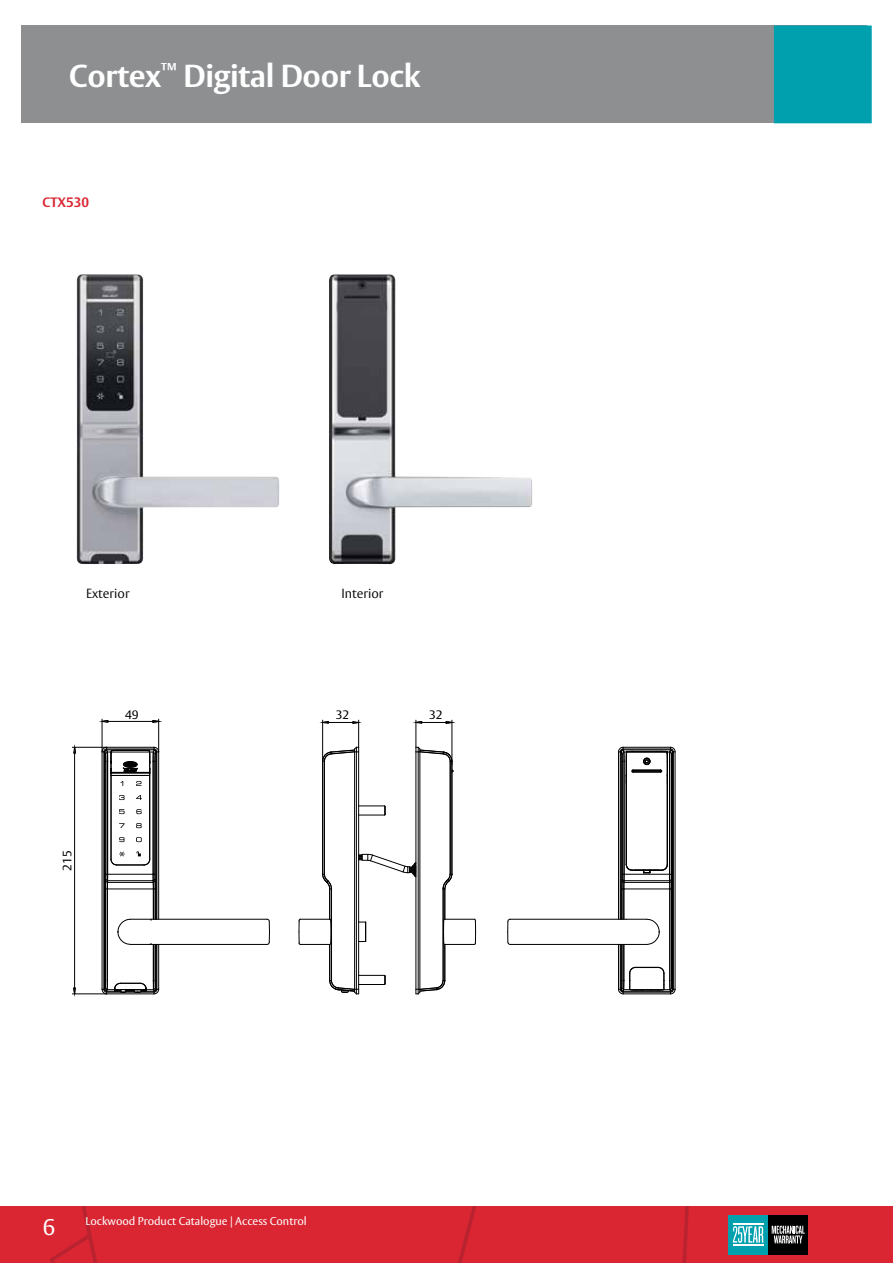
<style>
.page{position:relative;width:893px;height:1263px;background:#fff}
.page>*{position:absolute;margin:0;border:0;box-sizing:border-box;transform-origin:0 0}
.t1{font:700 31.5px "ASSA Vesta";letter-spacing:-.01em;color:#fff}
.t2{font:22.5px "ASSA Vesta";color:#fff}
.t3{font:700 13.5px "ASSA Vesta";color:#d92632}
.t4{font:300 13.05px "ASSA Vesta";color:#000}
.t5{font:12.15px "ASSA Vesta";color:#000}
.t6{font:11.25px "ASSA Vesta";color:#fff}
</style>
<div class="page">
<div style="left:0;top:1206px;width:893px;height:57px;background:#d92632"></div>
<svg style="left:57px;top:1206px;width:37px;height:34px"></svg>
<div style="left:21px;top:26px;width:846px;height:97px;background:#8d8f91"></div>
<div style="left:774px;top:26px;width:98px;height:97px;background:#00a0af"></div>
<div style="left:728px;top:1215px;width:40px;height:40px;background:#00a0af"></div>
<div style="left:768px;top:1215px;width:40px;height:40px;background:#000"></div>
<svg style="left:772px;top:1225px;width:33px;height:18px"></svg>
<svg style="left:733px;top:1226px;width:30px;height:17px"></svg>
<hr style="left:733px;top:1224px;width:30px;height:1px;background:#fff">
<hr style="left:733px;top:1244px;width:30px;height:1px;background:#fff">
<hr style="left:159px;top:696px;width:140px;height:1px;background:#000">
<hr style="left:72px;top:993px;width:35px;height:1px;background:#000">
<hr style="left:72px;top:747px;width:35px;height:1px;background:#000">
<svg style="left:74px;top:696px;width:224px;height:298px"></svg>
<hr style="left:151px;top:919px;width:116px;height:1px;background:#000">
<hr style="left:151px;top:944px;width:116px;height:1px;background:#000">
<svg style="left:266px;top:918px;width:4px;height:27px"></svg>
<hr style="left:111px;top:776px;width:1px;height:83px;background:#000">
<hr style="left:149px;top:776px;width:1px;height:83px;background:#000">
<hr style="left:104px;top:752px;width:1px;height:237px;background:#000">
<hr style="left:158px;top:944px;width:1px;height:45px;background:#000">
<hr style="left:158px;top:752px;width:1px;height:167px;background:#000">
<hr style="left:156px;top:752px;width:1px;height:167px;background:#000">
<hr style="left:156px;top:944px;width:1px;height:45px;background:#000">
<hr style="left:103px;top:752px;width:1px;height:237px;background:#000">
<hr style="left:102px;top:752px;width:1px;height:237px;background:#000">
<hr style="left:153px;top:944px;width:1px;height:36px;background:#000">
<hr style="left:153px;top:889px;width:1px;height:30px;background:#000">
<hr style="left:107px;top:889px;width:1px;height:91px;background:#000">
<hr style="left:107px;top:889px;width:46px;height:1px;background:#000">
<hr style="left:108px;top:882px;width:45px;height:1px;background:#000">
<hr style="left:155px;top:944px;width:1px;height:36px;background:#000">
<hr style="left:155px;top:889px;width:1px;height:30px;background:#000">
<hr style="left:105px;top:889px;width:1px;height:91px;background:#000">
<hr style="left:106px;top:761px;width:1px;height:113px;background:#000">
<hr style="left:155px;top:761px;width:1px;height:113px;background:#000">
<hr style="left:108px;top:880px;width:45px;height:1px;background:#000">
<hr style="left:108px;top:874px;width:45px;height:1px;background:#000">
<hr style="left:153px;top:761px;width:1px;height:113px;background:#000">
<hr style="left:107px;top:761px;width:1px;height:113px;background:#000">
<svg style="left:153px;top:874px;width:3px;height:16px"></svg>
<svg style="left:105px;top:874px;width:3px;height:16px"></svg>
<svg style="left:117px;top:918px;width:35px;height:27px"></svg>
<svg style="left:101px;top:980px;width:59px;height:15px"></svg>
<svg style="left:444px;top:918px;width:32px;height:27px"></svg>
<hr style="left:300px;top:944px;width:30px;height:1px;background:#000">
<hr style="left:300px;top:919px;width:30px;height:1px;background:#000">
<svg style="left:298px;top:918px;width:3px;height:27px"></svg>
<svg style="left:329px;top:918px;width:2px;height:27px"></svg>
<hr style="left:415px;top:752px;width:1px;height:237px;background:#000">
<hr style="left:419px;top:752px;width:1px;height:237px;background:#000">
<hr style="left:418px;top:752px;width:1px;height:237px;background:#000">
<hr style="left:354px;top:752px;width:1px;height:237px;background:#000">
<hr style="left:358px;top:752px;width:1px;height:237px;background:#000">
<hr style="left:356px;top:752px;width:1px;height:237px;background:#000">
<svg style="left:359px;top:922px;width:7px;height:20px"></svg>
<svg style="left:359px;top:805px;width:27px;height:11px"></svg>
<hr style="left:322px;top:761px;width:1px;height:113px;background:#000">
<hr style="left:329px;top:944px;width:1px;height:36px;background:#000">
<hr style="left:329px;top:889px;width:1px;height:30px;background:#000">
<hr style="left:324px;top:761px;width:1px;height:113px;background:#000">
<svg style="left:322px;top:873px;width:10px;height:25px"></svg>
<hr style="left:331px;top:889px;width:1px;height:91px;background:#000">
<svg style="left:359px;top:853px;width:58px;height:25px"></svg>
<svg style="left:329px;top:974px;width:57px;height:21px"></svg>
<hr style="left:452px;top:761px;width:1px;height:113px;background:#000">
<hr style="left:444px;top:889px;width:1px;height:30px;background:#000">
<hr style="left:444px;top:944px;width:1px;height:36px;background:#000">
<hr style="left:443px;top:889px;width:1px;height:91px;background:#000">
<svg style="left:443px;top:873px;width:10px;height:23px"></svg>
<hr style="left:450px;top:761px;width:1px;height:113px;background:#000">
<svg style="left:415px;top:980px;width:31px;height:15px"></svg>
<svg style="left:322px;top:720px;width:132px;height:53px"></svg>
<hr style="left:510px;top:944px;width:116px;height:1px;background:#000">
<hr style="left:510px;top:919px;width:116px;height:1px;background:#000">
<svg style="left:507px;top:918px;width:4px;height:27px"></svg>
<hr style="left:618px;top:752px;width:1px;height:167px;background:#000">
<hr style="left:618px;top:944px;width:1px;height:45px;background:#000">
<hr style="left:620px;top:944px;width:1px;height:45px;background:#000">
<hr style="left:620px;top:752px;width:1px;height:167px;background:#000">
<hr style="left:675px;top:752px;width:1px;height:237px;background:#000">
<hr style="left:673px;top:752px;width:1px;height:237px;background:#000">
<hr style="left:672px;top:752px;width:1px;height:237px;background:#000">
<hr style="left:621px;top:944px;width:1px;height:45px;background:#000">
<hr style="left:621px;top:752px;width:1px;height:167px;background:#000">
<hr style="left:667px;top:761px;width:1px;height:103px;background:#000">
<hr style="left:626px;top:761px;width:1px;height:103px;background:#000">
<svg style="left:626px;top:918px;width:34px;height:27px"></svg>
<hr style="left:623px;top:889px;width:1px;height:30px;background:#000">
<hr style="left:623px;top:944px;width:1px;height:36px;background:#000">
<hr style="left:670px;top:889px;width:1px;height:91px;background:#000">
<hr style="left:624px;top:944px;width:1px;height:36px;background:#000">
<hr style="left:624px;top:889px;width:1px;height:30px;background:#000">
<hr style="left:669px;top:889px;width:1px;height:91px;background:#000">
<hr style="left:671px;top:889px;width:1px;height:91px;background:#000">
<svg style="left:618px;top:966px;width:58px;height:29px"></svg>
<hr style="left:622px;top:889px;width:1px;height:30px;background:#000">
<hr style="left:622px;top:944px;width:1px;height:36px;background:#000">
<hr style="left:622px;top:761px;width:1px;height:113px;background:#000">
<hr style="left:671px;top:761px;width:1px;height:113px;background:#000">
<hr style="left:624px;top:761px;width:1px;height:113px;background:#000">
<hr style="left:669px;top:761px;width:1px;height:113px;background:#000">
<svg style="left:621px;top:863px;width:51px;height:37px"></svg>
<hr style="left:630px;top:989px;width:33px;height:1px;background:#000">
<svg style="left:618px;top:746px;width:58px;height:37px"></svg>
<svg style="left:136px;top:823px;width:6px;height:5px"></svg>
<svg style="left:119px;top:809px;width:6px;height:5px"></svg>
<svg style="left:119px;top:837px;width:5px;height:5px"></svg>
<svg style="left:119px;top:795px;width:6px;height:5px"></svg>
<svg style="left:136px;top:837px;width:6px;height:5px"></svg>
<svg style="left:101px;top:746px;width:59px;height:40px"></svg>
<svg style="left:136px;top:795px;width:6px;height:5px"></svg>
<svg style="left:119px;top:823px;width:6px;height:5px"></svg>
<svg style="left:136px;top:809px;width:6px;height:5px"></svg>
<svg style="left:110px;top:851px;width:41px;height:15px"></svg>
<img style="left:77px;top:274px;width:202px;height:290px">
<img style="left:329px;top:274px;width:203px;height:290px">
<h1 class="t1" style="left:69px;top:56px;width:353px">Cortex<sup>™</sup> Digital Door Lock</h1>
<p class="t3" style="left:43px;top:194px;width:48px">CTX530</p>
<p class="t4" style="left:86px;top:585px;width:45px">Exterior</p>
<p class="t4" style="left:341px;top:585px;width:44px">Interior</p>
<p class="t5" style="left:60px;top:870px;width:22px;rotate:-90deg">215</p>
<p class="t5" style="left:125px;top:708px;width:15px">49</p>
<p class="t5" style="left:336px;top:708px;width:15px">32</p>
<p class="t5" style="left:429px;top:708px;width:15px">32</p>
<h2 class="t2" style="left:43px;top:1214px;width:14px">6</h2>
<p class="t6" style="left:85px;top:1214px;width:223px">Lockwood Product Catalogue | Access Control</p>
</div>
